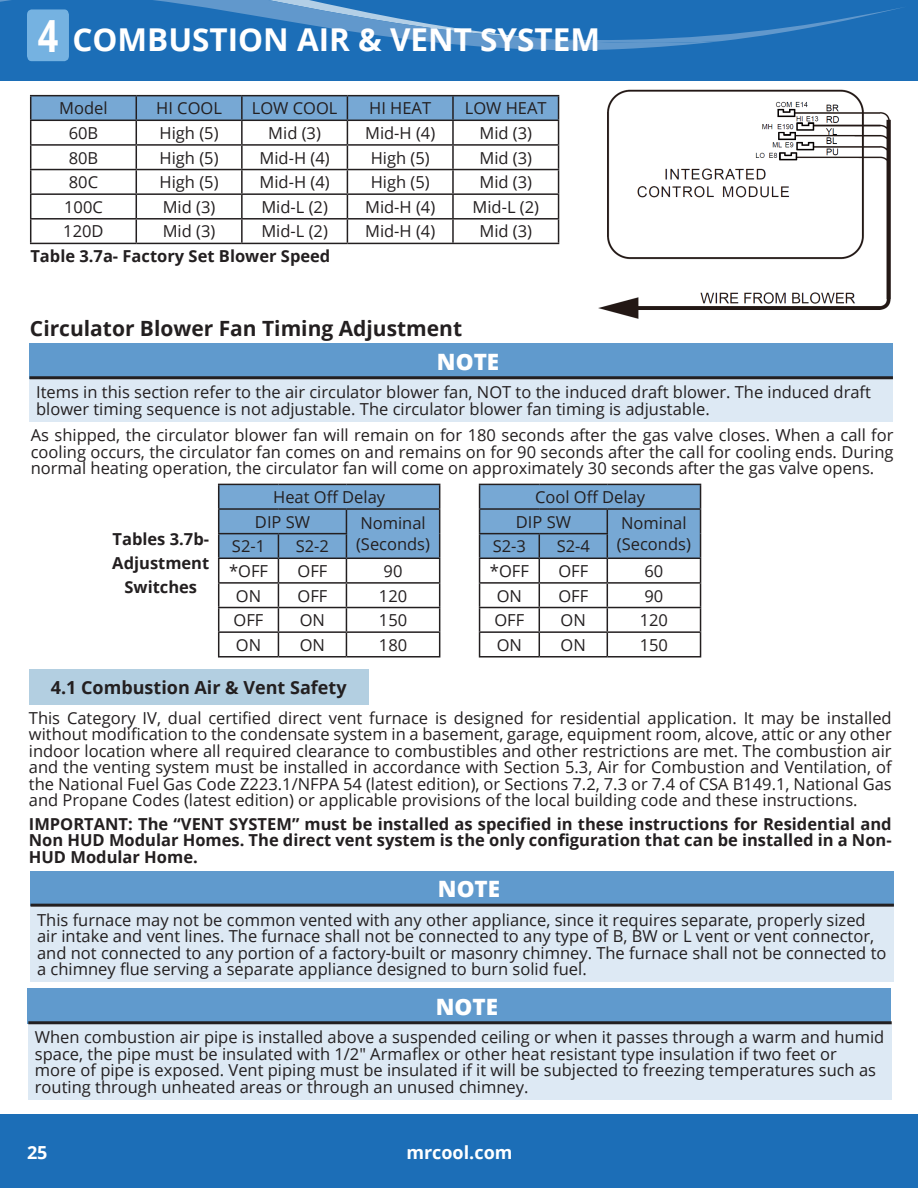
<style>
.page{position:relative;width:918px;height:1188px;background:#fff}
.page>*{position:absolute;margin:0;border:0;box-sizing:border-box;transform-origin:0 0}
.t1{font:700 44.4px "Open Sans";color:#fff;scale:.81 1}
.t2{font:700 31.5px "Open Sans";color:#fff}
.t3{font:800 22.5px "Open Sans";color:#fff}
.t4{font:700 21px "Open Sans";color:#231f20}
.Blue_Sub_Heads{font:700 18px "Open Sans";color:#231f20}
.t5{font:700 18px "Open Sans";color:#fff}
.Blue_Sub_Heads-2{font:16.5px/16.5px "Open Sans";color:#231f20}
.t6{font:700 16.5px/16.5px "Open Sans";color:#231f20;text-align:justify}
</style>
<div class="page">
<div style="left:0;top:1114px;width:918px;height:74px;background:#1c6eb7"></div>
<div style="left:0;top:0;width:918px;height:81px;background:#1c6eb7"></div>
<svg style="left:0;top:0;width:902px;height:61px"></svg>
<hr style="left:30px;top:95px;width:106px;height:1px;background:#231f20">
<hr style="left:136px;top:95px;width:106px;height:1px;background:#231f20">
<hr style="left:242px;top:95px;width:105px;height:1px;background:#231f20">
<hr style="left:347px;top:95px;width:106px;height:1px;background:#231f20">
<hr style="left:453px;top:95px;width:106px;height:1px;background:#231f20">
<svg style="left:30px;top:96px;width:529px;height:147px"></svg>
<hr style="left:30px;top:243px;width:106px;height:1px;background:#231f20">
<hr style="left:136px;top:243px;width:106px;height:1px;background:#231f20">
<hr style="left:242px;top:243px;width:105px;height:1px;background:#231f20">
<hr style="left:347px;top:243px;width:106px;height:1px;background:#231f20">
<hr style="left:453px;top:243px;width:106px;height:1px;background:#231f20">
<img style="left:598px;top:89px;width:293px;height:230px">
<div style="left:29px;top:344px;width:863px;height:35px;background:#609acd"></div>
<div style="left:29px;top:379px;width:864px;height:43px;background:#dde9f4"></div>
<hr style="left:30px;top:376px;width:863px;height:3px;background:#231f20">
<svg style="left:218px;top:484px;width:222px;height:172px"></svg>
<hr style="left:218px;top:656px;width:60px;height:2px;background:#231f20">
<hr style="left:278px;top:656px;width:68px;height:2px;background:#231f20">
<hr style="left:346px;top:656px;width:94px;height:2px;background:#231f20">
<svg style="left:479px;top:484px;width:222px;height:172px"></svg>
<hr style="left:479px;top:656px;width:60px;height:2px;background:#231f20">
<hr style="left:539px;top:656px;width:68px;height:2px;background:#231f20">
<hr style="left:607px;top:656px;width:94px;height:2px;background:#231f20">
<div style="left:29px;top:669px;width:339px;height:36px;background:#b3cfe1"></div>
<div style="left:30px;top:871px;width:863px;height:35px;background:#609acd"></div>
<div style="left:30px;top:906px;width:864px;height:76px;background:#dde9f4"></div>
<hr style="left:31px;top:904px;width:863px;height:3px;background:#231f20">
<div style="left:28px;top:989px;width:863px;height:35px;background:#609acd"></div>
<div style="left:28px;top:1024px;width:864px;height:76px;background:#dde9f4"></div>
<hr style="left:28px;top:1021px;width:864px;height:3px;background:#231f20">
<p class="t1" style="left:38px;top:4px;width:27px">4</p>
<p class="t2" style="left:72px;top:17px;width:529px">COMBUSTION AIR &amp; VENT SYSTEM</p>
<p class="Blue_Sub_Heads-2" style="left:59px;top:100px;width:50px">Model</p>
<p class="Blue_Sub_Heads-2" style="left:156px;top:100px;width:67px">HI COOL</p>
<p class="Blue_Sub_Heads-2" style="left:252px;top:100px;width:87px">LOW COOL</p>
<p class="Blue_Sub_Heads-2" style="left:369px;top:100px;width:63px">HI HEAT</p>
<p class="Blue_Sub_Heads-2" style="left:465px;top:100px;width:83px">LOW HEAT</p>
<p class="Blue_Sub_Heads-2" style="left:69px;top:124px;width:31px">60B</p>
<p class="Blue_Sub_Heads-2" style="left:160px;top:124px;width:61px">High (5)</p>
<p class="Blue_Sub_Heads-2" style="left:268px;top:124px;width:54px">Mid (3)</p>
<p class="Blue_Sub_Heads-2" style="left:365px;top:124px;width:72px">Mid-H (4)</p>
<p class="Blue_Sub_Heads-2" style="left:479px;top:124px;width:54px">Mid (3)</p>
<p class="Blue_Sub_Heads-2" style="left:69px;top:149px;width:31px">80B</p>
<p class="Blue_Sub_Heads-2" style="left:160px;top:149px;width:61px">High (5)</p>
<p class="Blue_Sub_Heads-2" style="left:260px;top:149px;width:72px">Mid-H (4)</p>
<p class="Blue_Sub_Heads-2" style="left:371px;top:149px;width:61px">High (5)</p>
<p class="Blue_Sub_Heads-2" style="left:479px;top:149px;width:54px">Mid (3)</p>
<p class="Blue_Sub_Heads-2" style="left:69px;top:174px;width:31px">80C</p>
<p class="Blue_Sub_Heads-2" style="left:160px;top:174px;width:61px">High (5)</p>
<p class="Blue_Sub_Heads-2" style="left:260px;top:174px;width:72px">Mid-H (4)</p>
<p class="Blue_Sub_Heads-2" style="left:371px;top:174px;width:61px">High (5)</p>
<p class="Blue_Sub_Heads-2" style="left:479px;top:174px;width:54px">Mid (3)</p>
<p class="Blue_Sub_Heads-2" style="left:64px;top:198px;width:40px">100C</p>
<p class="Blue_Sub_Heads-2" style="left:163px;top:198px;width:54px">Mid (3)</p>
<p class="Blue_Sub_Heads-2" style="left:261px;top:198px;width:68px">Mid-L (2)</p>
<p class="Blue_Sub_Heads-2" style="left:365px;top:198px;width:72px">Mid-H (4)</p>
<p class="Blue_Sub_Heads-2" style="left:472px;top:198px;width:68px">Mid-L (2)</p>
<p class="Blue_Sub_Heads-2" style="left:63px;top:223px;width:42px">120D</p>
<p class="Blue_Sub_Heads-2" style="left:163px;top:223px;width:54px">Mid (3)</p>
<p class="Blue_Sub_Heads-2" style="left:261px;top:223px;width:68px">Mid-L (2)</p>
<p class="Blue_Sub_Heads-2" style="left:365px;top:223px;width:72px">Mid-H (4)</p>
<p class="Blue_Sub_Heads-2" style="left:479px;top:223px;width:54px">Mid (3)</p>
<p class="t6" style="left:30px;top:248px;width:301px">Table 3.7a- Factory Set Blower Speed</p>
<p class="t4" style="left:30px;top:313px;width:434px">Circulator Blower Fan Timing Adjustment</p>
<p class="t3" style="left:437px;top:345px;width:64px">NOTE</p>
<p class="Blue_Sub_Heads-2" style="left:36px;top:384px;width:836px">Items in this section refer to the air circulator blower fan, NOT to the induced draft blower. The induced draft blower timing sequence is not adjustable. The circulator blower fan timing is adjustable.</p>
<p class="Blue_Sub_Heads-2" style="left:31px;top:427px;width:864px;text-align:justify">As shipped, the circulator blower fan will remain on for 180 seconds after the gas valve closes. When a call for cooling occurs, the circulator fan comes on and remains on for 90 seconds after the call for cooling ends. During normal heating operation, the circulator fan will come on approximately 30 seconds after the gas valve opens.</p>
<p class="t6" style="left:112px;top:527px;width:99px;line-height:24px;text-align:center">Tables 3.7b-<br>Adjustment<br>Switches</p>
<p class="Blue_Sub_Heads-2" style="left:273px;top:488px;width:114px">Heat Off Delay</p>
<p class="Blue_Sub_Heads-2" style="left:255px;top:513px;width:57px">DIP SW</p>
<p class="Blue_Sub_Heads-2" style="left:360px;top:515px;width:67px">Nominal</p>
<p class="Blue_Sub_Heads-2" style="left:232px;top:538px;width:35px">S2-1</p>
<p class="Blue_Sub_Heads-2" style="left:296px;top:538px;width:35px">S2-2</p>
<p class="Blue_Sub_Heads-2" style="left:356px;top:536px;width:76px">(Seconds)</p>
<p class="Blue_Sub_Heads-2" style="left:229px;top:562px;width:40px">*OFF</p>
<p class="Blue_Sub_Heads-2" style="left:298px;top:562px;width:31px">OFF</p>
<p class="Blue_Sub_Heads-2" style="left:384px;top:562px;width:20px">90</p>
<p class="Blue_Sub_Heads-2" style="left:236px;top:587px;width:27px">ON</p>
<p class="Blue_Sub_Heads-2" style="left:298px;top:587px;width:31px">OFF</p>
<p class="Blue_Sub_Heads-2" style="left:379px;top:587px;width:30px">120</p>
<p class="Blue_Sub_Heads-2" style="left:234px;top:611px;width:31px">OFF</p>
<p class="Blue_Sub_Heads-2" style="left:300px;top:611px;width:27px">ON</p>
<p class="Blue_Sub_Heads-2" style="left:379px;top:611px;width:30px">150</p>
<p class="Blue_Sub_Heads-2" style="left:236px;top:636px;width:27px">ON</p>
<p class="Blue_Sub_Heads-2" style="left:300px;top:636px;width:27px">ON</p>
<p class="Blue_Sub_Heads-2" style="left:379px;top:636px;width:30px">180</p>
<p class="Blue_Sub_Heads-2" style="left:535px;top:488px;width:112px">Cool Off Delay</p>
<p class="Blue_Sub_Heads-2" style="left:516px;top:513px;width:57px">DIP SW</p>
<p class="Blue_Sub_Heads-2" style="left:621px;top:515px;width:67px">Nominal</p>
<p class="Blue_Sub_Heads-2" style="left:493px;top:538px;width:35px">S2-3</p>
<p class="Blue_Sub_Heads-2" style="left:557px;top:538px;width:35px">S2-4</p>
<p class="Blue_Sub_Heads-2" style="left:617px;top:536px;width:76px">(Seconds)</p>
<p class="Blue_Sub_Heads-2" style="left:490px;top:562px;width:40px">*OFF</p>
<p class="Blue_Sub_Heads-2" style="left:558px;top:562px;width:31px">OFF</p>
<p class="Blue_Sub_Heads-2" style="left:644px;top:562px;width:20px">60</p>
<p class="Blue_Sub_Heads-2" style="left:497px;top:587px;width:27px">ON</p>
<p class="Blue_Sub_Heads-2" style="left:558px;top:587px;width:31px">OFF</p>
<p class="Blue_Sub_Heads-2" style="left:644px;top:587px;width:20px">90</p>
<p class="Blue_Sub_Heads-2" style="left:494px;top:611px;width:31px">OFF</p>
<p class="Blue_Sub_Heads-2" style="left:561px;top:611px;width:27px">ON</p>
<p class="Blue_Sub_Heads-2" style="left:640px;top:611px;width:30px">120</p>
<p class="Blue_Sub_Heads-2" style="left:497px;top:636px;width:27px">ON</p>
<p class="Blue_Sub_Heads-2" style="left:561px;top:636px;width:27px">ON</p>
<p class="Blue_Sub_Heads-2" style="left:640px;top:636px;width:30px">150</p>
<p class="Blue_Sub_Heads" style="left:51px;top:675px;width:297px">4.1 Combustion Air &amp; Vent Safety</p>
<p class="Blue_Sub_Heads-2" style="left:29px;top:709px;width:864px;text-align:justify">This Category IV, dual certified direct vent furnace is designed for residential application. It may be installed without modification to the condensate system in a basement, garage, equipment room, alcove, attic or any other indoor location where all required clearance to combustibles and other restrictions are met. The combustion air and the venting system must be installed in accordance with Section 5.3, Air for Combustion and Ventilation, of the National Fuel Gas Code Z223.1/NFPA 54 (latest edition), or Sections 7.2, 7.3 or 7.4 of CSA B149.1, National Gas and Propane Codes (latest edition) or applicable provisions of the local building code and these instructions.</p>
<p class="t6" style="left:29px;top:815px;width:864px">IMPORTANT: The “VENT SYSTEM” must be installed as specified in these instructions for Residential and Non HUD Modular Homes. The direct vent system is the only configuration that can be installed in a Non-HUD Modular Home.</p>
<p class="t3" style="left:438px;top:872px;width:64px">NOTE</p>
<p class="Blue_Sub_Heads-2" style="left:37px;top:911px;width:851px">This furnace may not be common vented with any other appliance, since it requires separate, properly sized air intake and vent lines. The furnace shall not be connected to any type of B, BW or L vent or vent connector, and not connected to any portion of a factory-built or masonry chimney. The furnace shall not be connected to a chimney flue serving a separate appliance designed to burn solid fuel.</p>
<p class="t3" style="left:436px;top:990px;width:64px">NOTE</p>
<p class="Blue_Sub_Heads-2" style="left:35px;top:1029px;width:851px">When combustion air pipe is installed above a suspended ceiling or when it passes through a warm and humid space, the pipe must be insulated with 1/2" Armaflex or other heat resistant type insulation if two feet or<br>more of pipe is exposed. Vent piping must be insulated if it will be subjected to freezing temperatures such as routing through unheated areas or through an unused chimney.</p>
<p class="t5" style="left:27px;top:1140px;width:22px">25</p>
<p class="t5" style="left:406px;top:1140px;width:108px">mrcool.com</p>
</div>
